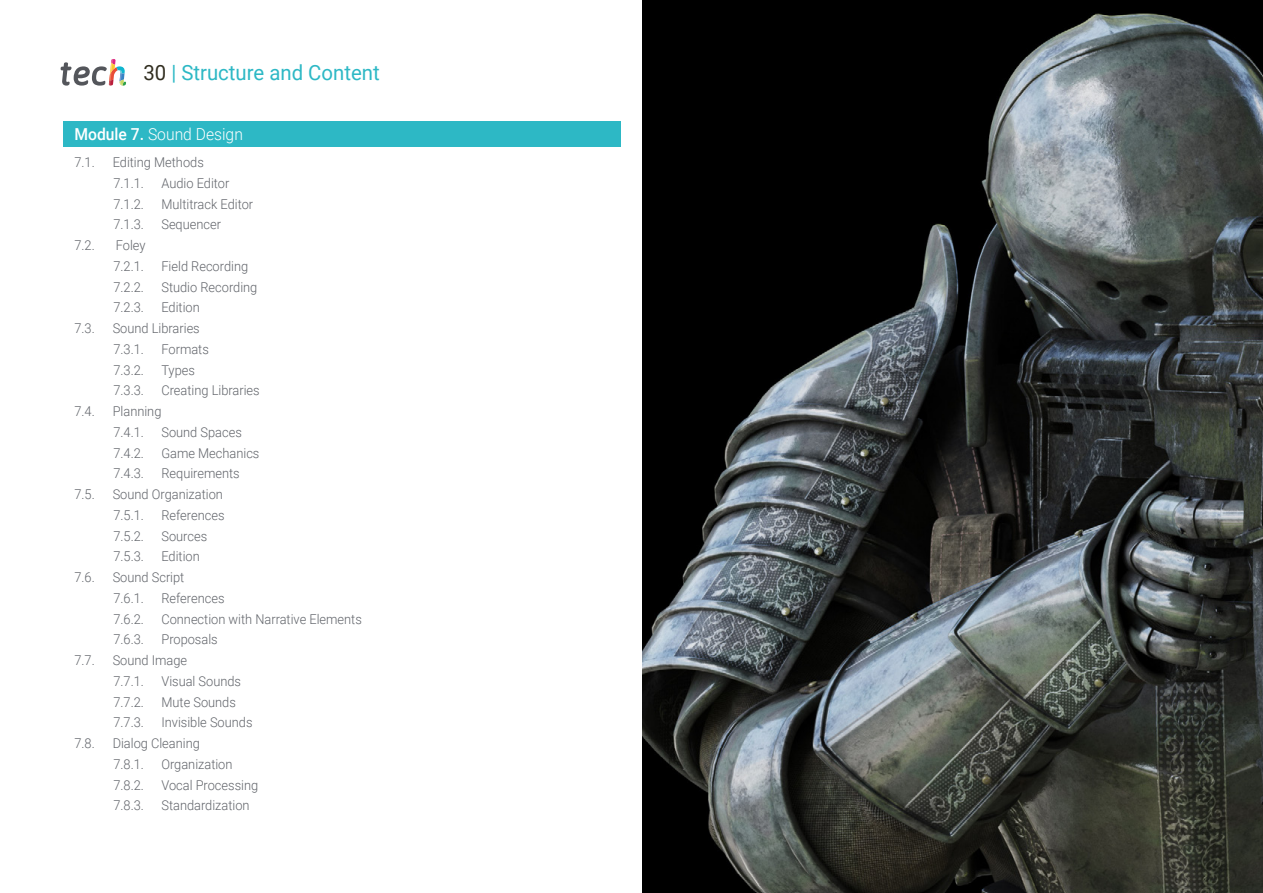
<style>
.page{position:relative;width:1263px;height:893px;background:#fff}
.page>*{position:absolute;margin:0;border:0;box-sizing:border-box;transform-origin:0 0}
.t1{font:21px "Roboto";color:#2db8c5}
.t2{font:300 16.5px "Roboto";color:#fff;scale:.95 1}
.t3{font:300 13.5px/20.7px "Roboto";color:#61646a;scale:.95 1}
.s1{color:#312e20}
.s2{font-weight:500}
</style>
<div class="page">
<svg style="left:61px;top:59px;width:65px;height:27px"></svg>
<div style="left:63px;top:121px;width:558px;height:25px;background:#2db8c5"></div>
<img style="left:642px;top:0;width:621px;height:893px">
<h1 class="t1" style="left:144px;top:57px;width:238px"><span class="s1">30</span> | Structure and Content</h1>
<p class="t2" style="left:74px;top:123px;width:179px"><span class="s2">Module 7.</span> Sound Design</p>
<p class="t3" style="left:74px;top:151px;width:23px">7.1.</p>
<p class="t3" style="left:113px;top:151px;width:97px">Editing Methods<br>7.1.1.</p>
<p class="t3" style="left:161px;top:172px;width:73px">Audio Editor</p>
<p class="t3" style="left:113px;top:193px;width:34px">7.1.2.</p>
<p class="t3" style="left:161px;top:193px;width:98px">Multitrack Editor</p>
<p class="t3" style="left:113px;top:214px;width:34px">7.1.3.</p>
<p class="t3" style="left:161px;top:214px;width:64px">Sequencer</p>
<p class="t3" style="left:74px;top:234px;width:23px">7.2.</p>
<p class="t3" style="left:113px;top:234px;width:35px">Foley<br>7.2.1.</p>
<p class="t3" style="left:161px;top:255px;width:93px">Field Recording</p>
<p class="t3" style="left:113px;top:276px;width:34px">7.2.2.</p>
<p class="t3" style="left:161px;top:276px;width:103px">Studio Recording</p>
<p class="t3" style="left:113px;top:297px;width:34px">7.2.3.</p>
<p class="t3" style="left:161px;top:297px;width:42px">Edition</p>
<p class="t3" style="left:74px;top:317px;width:23px">7.3.</p>
<p class="t3" style="left:113px;top:317px;width:93px">Sound Libraries<br>7.3.1.</p>
<p class="t3" style="left:161px;top:338px;width:51px">Formats</p>
<p class="t3" style="left:113px;top:359px;width:34px">7.3.2.</p>
<p class="t3" style="left:161px;top:359px;width:37px">Types</p>
<p class="t3" style="left:113px;top:380px;width:34px">7.3.3.</p>
<p class="t3" style="left:161px;top:380px;width:105px">Creating Libraries</p>
<p class="t3" style="left:74px;top:400px;width:23px">7.4.</p>
<p class="t3" style="left:113px;top:400px;width:53px">Planning<br>7.4.1.</p>
<p class="t3" style="left:161px;top:421px;width:86px">Sound Spaces</p>
<p class="t3" style="left:113px;top:442px;width:34px">7.4.2.</p>
<p class="t3" style="left:161px;top:442px;width:105px">Game Mechanics</p>
<p class="t3" style="left:113px;top:463px;width:34px">7.4.3.</p>
<p class="t3" style="left:161px;top:463px;width:84px">Requirements</p>
<p class="t3" style="left:74px;top:483px;width:23px">7.5.</p>
<p class="t3" style="left:113px;top:483px;width:118px">Sound Organization<br>7.5.1.</p>
<p class="t3" style="left:161px;top:504px;width:68px">References</p>
<p class="t3" style="left:113px;top:525px;width:34px">7.5.2.</p>
<p class="t3" style="left:161px;top:525px;width:50px">Sources</p>
<p class="t3" style="left:113px;top:546px;width:34px">7.5.3.</p>
<p class="t3" style="left:161px;top:546px;width:42px">Edition</p>
<p class="t3" style="left:74px;top:566px;width:23px">7.6.</p>
<p class="t3" style="left:113px;top:566px;width:77px">Sound Script<br>7.6.1.</p>
<p class="t3" style="left:161px;top:587px;width:68px">References</p>
<p class="t3" style="left:113px;top:608px;width:34px">7.6.2.</p>
<p class="t3" style="left:161px;top:608px;width:213px">Connection with Narrative Elements</p>
<p class="t3" style="left:113px;top:629px;width:34px">7.6.3.</p>
<p class="t3" style="left:161px;top:629px;width:61px">Proposals</p>
<p class="t3" style="left:74px;top:649px;width:23px">7.7.</p>
<p class="t3" style="left:113px;top:649px;width:80px">Sound Image<br>7.7.1.</p>
<p class="t3" style="left:161px;top:670px;width:85px">Visual Sounds</p>
<p class="t3" style="left:113px;top:691px;width:34px">7.7.2.</p>
<p class="t3" style="left:161px;top:691px;width:80px">Mute Sounds</p>
<p class="t3" style="left:113px;top:712px;width:34px">7.7.3.</p>
<p class="t3" style="left:161px;top:712px;width:97px">Invisible Sounds</p>
<p class="t3" style="left:74px;top:732px;width:23px">7.8.</p>
<p class="t3" style="left:113px;top:732px;width:93px">Dialog Cleaning<br>7.8.1.</p>
<p class="t3" style="left:161px;top:753px;width:76px">Organization</p>
<p class="t3" style="left:113px;top:774px;width:34px">7.8.2.</p>
<p class="t3" style="left:161px;top:774px;width:103px">Vocal Processing</p>
<p class="t3" style="left:113px;top:795px;width:34px">7.8.3.</p>
<p class="t3" style="left:161px;top:795px;width:94px">Standardization</p>
</div>
